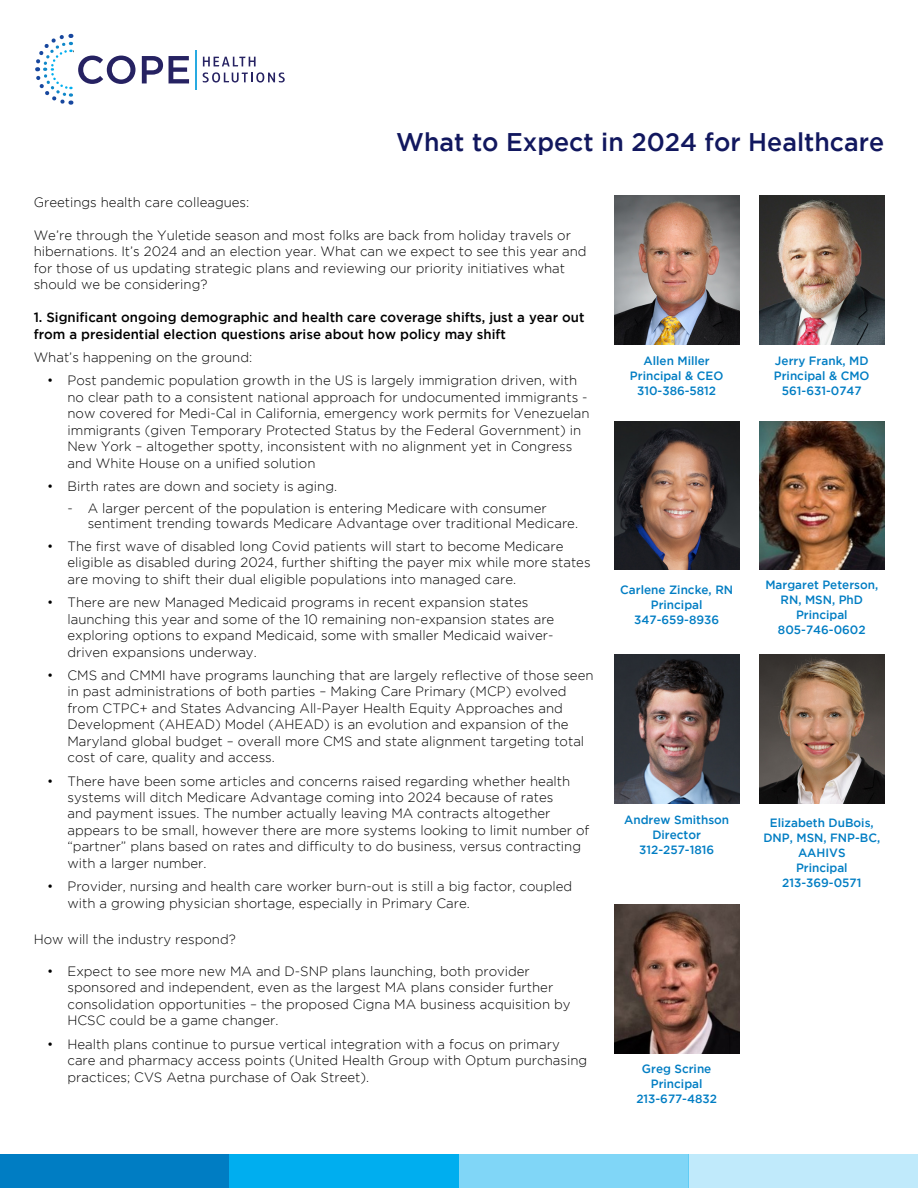
<style>
.page{position:relative;width:918px;height:1188px;background:#fff}
.page>*{position:absolute;margin:0;border:0;box-sizing:border-box;transform-origin:0 0}
.t1{font:500 25.5px "Gotham";color:#11175e}
.t2{font:300 13.5px/16.5px "Gotham";color:#000}
.t3{font:500 13.5px/16.5px "Gotham";color:#000}
.t4{font:500 12px/15px "Gotham";color:#007dc3;text-align:center}
</style>
<div class="page">
<div style="left:0;top:1154px;width:230px;height:34px;background:#007dc3"></div>
<div style="left:459px;top:1154px;width:229px;height:34px;background:#80d6f7"></div>
<div style="left:230px;top:1154px;width:229px;height:34px;background:#00aeef"></div>
<div style="left:688px;top:1154px;width:230px;height:34px;background:#c0eafb"></div>
<svg style="left:35px;top:33px;width:100px;height:72px"></svg>
<svg style="left:142px;top:56px;width:21px;height:27px"></svg>
<svg style="left:169px;top:56px;width:20px;height:27px"></svg>
<svg style="left:203px;top:57px;width:53px;height:9px"></svg>
<svg style="left:203px;top:72px;width:82px;height:11px"></svg>
<hr style="left:195px;top:51px;width:2px;height:39px;background:#28aae1">
<img style="left:759px;top:421px;width:125px;height:149px">
<img style="left:759px;top:195px;width:125px;height:149px">
<img style="left:614px;top:904px;width:125px;height:149px">
<img style="left:614px;top:654px;width:125px;height:149px">
<img style="left:614px;top:195px;width:125px;height:149px">
<img style="left:759px;top:654px;width:125px;height:149px">
<img style="left:614px;top:421px;width:125px;height:149px">
<h1 class="t1" style="left:396px;top:127px;width:490px">What to Expect in 2024 for Healthcare</h1>
<p class="t2" style="left:34px;top:193px;width:217px">Greetings health care colleagues:</p>
<p class="t2" style="left:34px;top:226px;width:554px">We’re through the Yuletide season and most folks are back from holiday travels or hibernations. It’s 2024 and an election year. What can we expect to see this year and for those of us updating strategic plans and reviewing our priority initiatives what should we be considering?</p>
<p class="t3" style="left:34px;top:309px;width:552px">1. Significant ongoing demographic and health care coverage shifts, just a year out from a presidential election questions arise about how policy may shift</p>
<p class="t2" style="left:34px;top:349px;width:220px">What’s happening on the ground:</p>
<p class="t2" style="left:67px;top:372px;width:524px;text-indent:-20px">• Post pandemic population growth in the US is largely immigration driven, with no clear path to a consistent national approach for undocumented immigrants - now covered for Medi-Cal in California, emergency work permits for Venezuelan immigrants (given Temporary Protected Status by the Federal Government) in New York – altogether spotty, inconsistent with no alignment yet in Congress and White House on a unified solution</p>
<p class="t2" style="left:47px;top:478px;width:291px">• Birth rates are down and society is aging.</p>
<p class="t2" style="left:88px;top:500px;width:492px;line-height:15px;text-indent:-20px">- A larger percent of the population is entering Medicare with consumer sentiment trending towards Medicare Advantage over traditional Medicare.</p>
<p class="t2" style="left:68px;top:538px;width:525px;text-indent:-20px">• The first wave of disabled long Covid patients will start to become Medicare eligible as disabled during 2024, further shifting the payer mix while more states are moving to shift their dual eligible populations into managed care.</p>
<p class="t2" style="left:68px;top:594px;width:488px;text-indent:-20px">• There are new Managed Medicaid programs in recent expansion states launching this year and some of the 10 remaining non-expansion states are exploring options to expand Medicaid, some with smaller Medicaid waiver&shy;driven expansions underway.</p>
<p class="t2" style="left:68px;top:667px;width:528px;text-indent:-20px">• CMS and CMMI have programs launching that are largely reflective of those seen in past administrations of both parties – Making Care Primary (MCP) evolved from CTPC+ and States Advancing All-Payer Health Equity Approaches and Development (AHEAD) Model (AHEAD) is an evolution and expansion of the Maryland global budget – overall more CMS and state alignment targeting total cost of care, quality and access.</p>
<p class="t2" style="left:68px;top:772px;width:523px;text-indent:-20px">• There have been some articles and concerns raised regarding whether health systems will ditch Medicare Advantage coming into 2024 because of rates<br>and payment issues. The number actually leaving MA contracts altogether appears to be small, however there are more systems looking to limit number of “partner” plans based on rates and difficulty to do business, versus contracting with a larger number.</p>
<p class="t2" style="left:68px;top:878px;width:506px;text-indent:-20px">• Provider, nursing and health care worker burn-out is still a big factor, coupled with a growing physician shortage, especially in Primary Care.</p>
<p class="t2" style="left:34px;top:931px;width:204px">How will the industry respond?</p>
<p class="t2" style="left:68px;top:963px;width:505px;text-indent:-20px">• Expect to see more new MA and D-SNP plans launching, both provider sponsored and independent, even as the largest MA plans consider further consolidation opportunities – the proposed Cigna MA business acquisition by HCSC could be a game changer.</p>
<p class="t2" style="left:68px;top:1036px;width:521px;text-indent:-20px">• Health plans continue to pursue vertical integration with a focus on primary care and pharmacy access points (United Health Group with Optum purchasing practices; CVS Aetna purchase of Oak Street).</p>
<p class="t4" style="left:630px;top:353px;width:95px">Allen Miller<br>Principal &amp; CEO<br>310-386-5812</p>
<p class="t4" style="left:620px;top:582px;width:114px">Carlene Zincke, RN<br>Principal<br>347-659-8936</p>
<p class="t4" style="left:624px;top:812px;width:107px">Andrew Smithson<br>Director<br>312-257-1816</p>
<p class="t4" style="left:636px;top:1061px;width:82px">Greg Scrine<br>Principal<br>213-677-4832</p>
<p class="t4" style="left:774px;top:353px;width:97px">Jerry Frank, MD<br>Principal &amp; CMO<br>561-631-0747</p>
<p class="t4" style="left:765px;top:577px;width:114px">Margaret Peterson,<br>RN, MSN, PhD<br>Principal<br>805-746-0602</p>
<p class="t4" style="left:763px;top:815px;width:118px">Elizabeth DuBois,<br>DNP, MSN, FNP-BC,<br>AAHIVS<br>Principal<br>213-369-0571</p>
</div>
